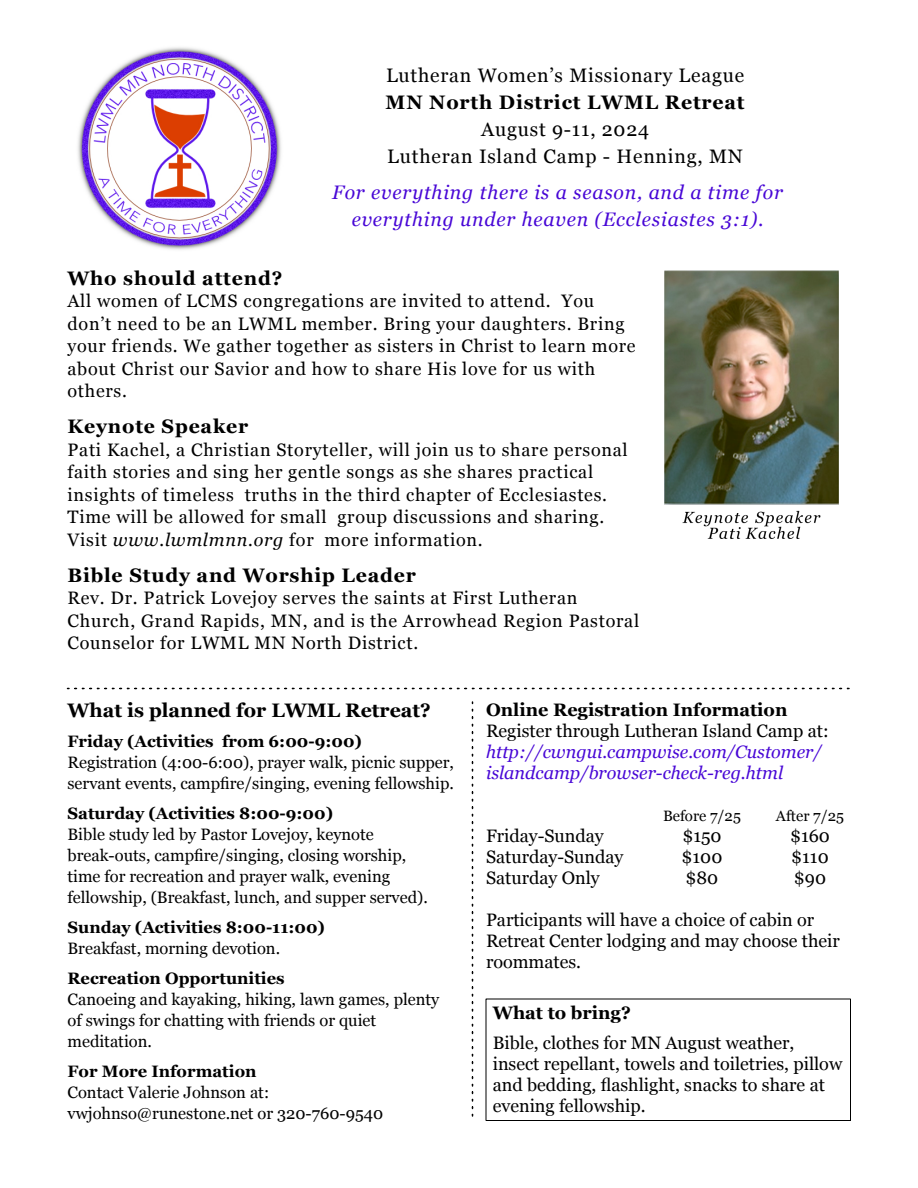
<style>
.page{position:relative;width:918px;height:1188px;background:#fff}
.page>*{position:absolute;margin:0;border:0;box-sizing:border-box;transform-origin:0 0}
.t1{font:700 19.5px "Georgia";letter-spacing:.04em;color:#000}
.t2{font:italic 19.5px/27px "Georgia";letter-spacing:.04em;color:#4807d6;text-align:center}
.t3{font:19.5px/27px "Georgia";letter-spacing:.04em;color:#000;text-align:center}
.t4{font:700 19.5px "Georgia";color:#000}
.t5{font:18px/22.5px "Georgia";letter-spacing:.04em;color:#000}
.t6{font:18px/21px "Georgia";color:#000}
.t7{font:italic 18px/21px "Georgia";color:#4807d6}
.t8{font:700 18px "Georgia";color:#000}
.t9{font:16.5px/21px "Georgia";color:#000}
.t10{font:700 16.5px "Georgia";color:#000}
.t11{font:15px "Georgia";color:#000}
.s1{font-style:normal}
.s2{font-style:italic}
</style>
<div class="page">
<img style="left:664px;top:270px;width:174px;height:268px">
<div style="left:486px;top:999px;width:365px;height:122px;border:1px solid #000"></div>
<img style="left:78px;top:47px;width:203px;height:203px">
<svg style="left:68px;top:688px;width:782px;height:1px"></svg>
<svg style="left:472px;top:702px;width:1px;height:415px"></svg>
<p class="t3" style="left:386px;top:63px;width:360px">Lutheran Women’s Missionary League</p>
<p class="t1" style="left:386px;top:94px;width:361px">MN North District LWML Retreat</p>
<p class="t3" style="left:387px;top:117px;width:357px">August 9-11, 2024<br>Lutheran Island Camp - Henning, MN</p>
<p class="t2" style="left:332px;top:180px;width:452px">For everything there is a season, and a time for everything under heaven (Ecclesiastes 3:1)<span class="s1">.</span></p>
<p class="t1" style="left:68px;top:270px;width:216px">Who should attend?</p>
<p class="t5" style="left:68px;top:291px;width:570px">All women of LCMS congregations are invited to attend. You don’t need to be an LWML member. Bring your daughters. Bring your friends. We gather together as sisters in Christ to learn more about Christ our Savior and how to share His love for us with others.</p>
<p class="t1" style="left:68px;top:418px;width:182px">Keynote Speaker</p>
<p class="t5" style="left:68px;top:440px;width:562px">Pati Kachel, a Christian Storyteller, will join us to share personal faith stories and sing her gentle songs as she shares practical insights of timeless truths in the third chapter of Ecclesiastes.<br>Time will be allowed for small group discussions and sharing.<br>Visit <span class="s2">www.lwmlmnn.org</span> for more information.</p>
<p class="t1" style="left:68px;top:567px;width:350px">Bible Study and Worship Leader</p>
<p class="t5" style="left:68px;top:588px;width:573px">Rev. Dr. Patrick Lovejoy serves the saints at First Lutheran<br>Church, Grand Rapids, MN, and is the Arrowhead Region Pastoral<br>Counselor for LWML MN North District.</p>
<p class="t4" style="left:68px;top:702px;width:365px">What is planned for LWML Retreat?</p>
<p class="t10" style="left:68px;top:734px;width:296px">Friday (Activities from 6:00-9:00)</p>
<p class="t9" style="left:68px;top:753px;width:388px">Registration (4:00-6:00), prayer walk, picnic supper, servant events, campfire/singing, evening fellowship.</p>
<p class="t10" style="left:68px;top:806px;width:267px">Saturday (Activities 8:00-9:00)</p>
<p class="t9" style="left:68px;top:825px;width:362px">Bible study led by Pastor Lovejoy, keynote break-outs, campfire/singing, closing worship, time for recreation and prayer walk, evening fellowship, (Breakfast, lunch, and supper served).</p>
<p class="t10" style="left:68px;top:920px;width:259px">Sunday (Activities 8:00-11:00)</p>
<p class="t9" style="left:68px;top:939px;width:214px">Breakfast, morning devotion.</p>
<p class="t10" style="left:68px;top:971px;width:219px">Recreation Opportunities</p>
<p class="t9" style="left:68px;top:990px;width:373px">Canoeing and kayaking, hiking, lawn games, plenty of swings for chatting with friends or quiet meditation.</p>
<p class="t10" style="left:68px;top:1064px;width:191px">For More Information</p>
<p class="t9" style="left:68px;top:1083px;width:317px">Contact Valerie Johnson at: vwjohnso@runestone.net or 320-760-9540</p>
<p class="t8" style="left:486px;top:702px;width:303px">Online Registration Information</p>
<p class="t6" style="left:486px;top:721px;width:344px">Register through Lutheran Island Camp at:</p>
<p class="t7" style="left:486px;top:742px;width:337px">http://cwngui.campwise.com/Customer/ islandcamp/browser-check-reg.html</p>
<p class="t11" style="left:663px;top:809px;width:79px">Before 7/25</p>
<p class="t11" style="left:776px;top:809px;width:69px">After 7/25</p>
<p class="t6" style="left:486px;top:826px;width:119px">Friday-Sunday</p>
<p class="t5" style="left:682px;top:826px;width:41px">$150</p>
<p class="t5" style="left:790px;top:826px;width:41px">$160</p>
<p class="t6" style="left:486px;top:847px;width:139px">Saturday-Sunday</p>
<p class="t5" style="left:682px;top:847px;width:42px">$100</p>
<p class="t5" style="left:791px;top:847px;width:39px">$110</p>
<p class="t6" style="left:486px;top:868px;width:115px">Saturday Only</p>
<p class="t5" style="left:686px;top:868px;width:34px">$80</p>
<p class="t5" style="left:794px;top:868px;width:34px">$90</p>
<p class="t6" style="left:486px;top:910px;width:355px">Participants will have a choice of cabin or<br>Retreat Center lodging and may choose their roommates.</p>
<p class="t8" style="left:493px;top:1006px;width:140px">What to bring?</p>
<p class="t6" style="left:493px;top:1034px;width:351px">Bible, clothes for MN August weather, insect repellant, towels and toiletries, pillow and bedding, flashlight, snacks to share at evening fellowship.</p>
</div>
